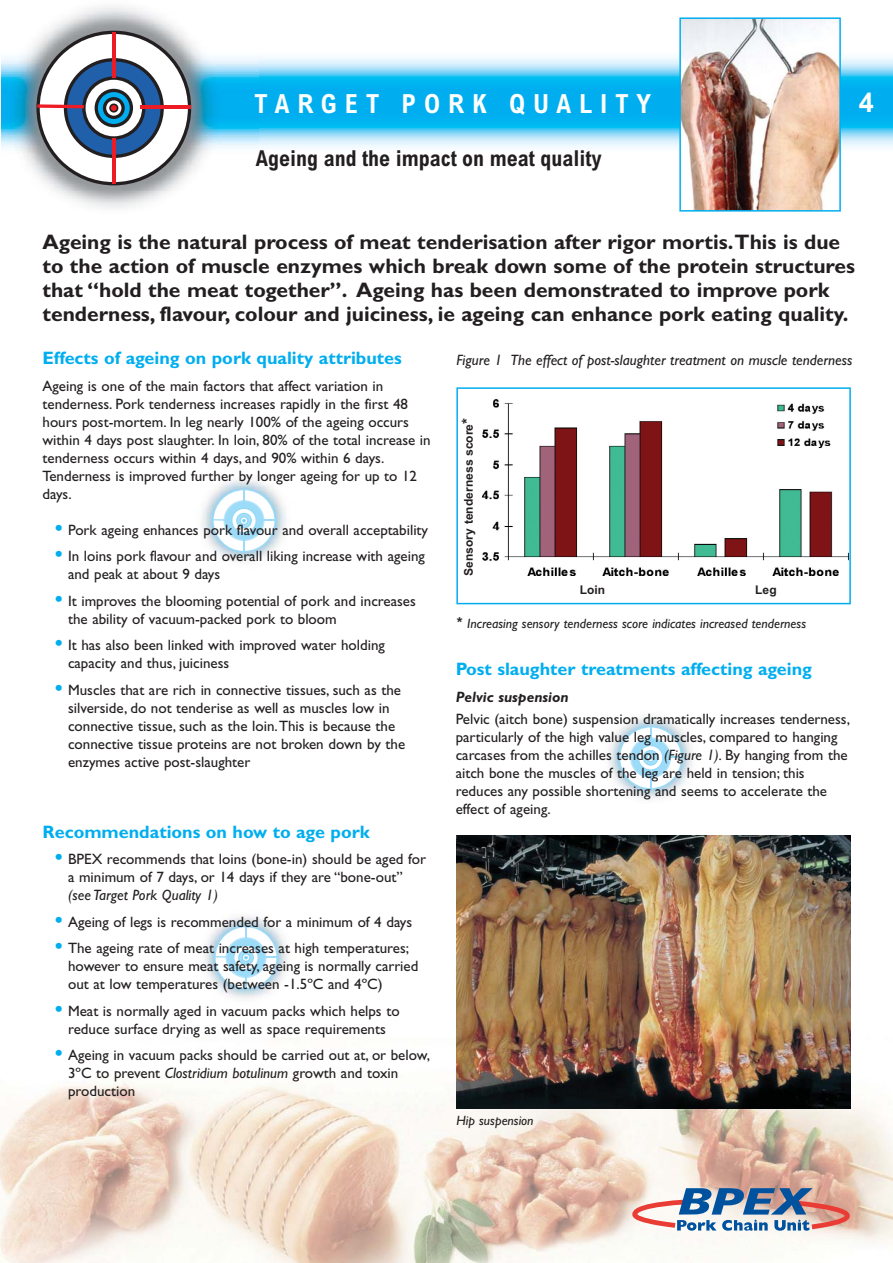
<style>
.page{position:relative;width:893px;height:1263px;background:#fff}
.page>*{position:absolute;margin:0;border:0;box-sizing:border-box;transform-origin:0 0}
.t1{font:700 27px "Arial";color:#fff}
.t2{font:700 condensed 26.4px "Arial";letter-spacing:.3em;color:#fff}
.t3{font:700 condensed 21.9px "Arial";color:#231f20}
.t4{font:700 21px/24px "Gill Sans";color:#231f20}
.t5{font:700 18px "Gill Sans";color:#00aeef}
.t6{font:15px/18px "Gill Sans";color:#231f20}
.t7{font:italic 15px "Gill Sans";color:#231f20}
.t8{font:italic 700 15px "Gill Sans";color:#231f20}
.t9{font:italic 13.5px "Gill Sans";color:#231f20}
.t10{font:700 12px "Arial";color:#231f20}
.s1{font-weight:700;font-size:21px;color:#00aeef}
.s2{font-style:italic}
.s3{font-size:15px}
.s4{font-family:"Arial";font-weight:700;font-style:normal;font-size:15px}
</style>
<div class="page">
<img style="left:191px;top:905px;width:106px;height:105px;border-radius:50%">
<svg style="left:214px;top:926px;width:64px;height:63px"></svg>
<img style="left:189px;top:468px;width:106px;height:105px;border-radius:50%">
<svg style="left:212px;top:489px;width:64px;height:63px"></svg>
<img style="left:597px;top:706px;width:106px;height:106px;border-radius:50%">
<svg style="left:619px;top:726px;width:63px;height:63px"></svg>
<img style="left:0;top:1037px;width:892px;height:226px">
<img style="left:258px;top:17px;width:634px;height:174px">
<img style="left:2px;top:12px;width:256px;height:179px">
<svg style="left:36px;top:31px;width:155px;height:154px"></svg>
<svg style="left:632px;top:1188px;width:217px;height:44px"></svg>
<img style="left:682px;top:20px;width:155px;height:189px">
<div style="left:679px;top:17px;width:161px;height:195px;border:2px solid #00aeef"></div>
<img style="left:482px;top:399px;width:365px;height:177px">
<div style="left:456px;top:387px;width:394px;height:217px;border:2px solid #00aeef"></div>
<img style="left:456px;top:835px;width:394px;height:273px">
<h2 class="t2" style="left:254px;top:93px;width:398px">TARGET PORK QUALITY</h2>
<h3 class="t3" style="left:256px;top:149px;width:347px">Ageing and the impact on meat quality</h3>
<h1 class="t1" style="left:858px;top:92px;width:17px">4</h1>
<p class="t4" style="left:43px;top:232px;width:814px">Ageing is the natural process of meat tenderisation after rigor mortis.This is due to the action of muscle enzymes which break down some of the protein structures that “hold the meat together”. Ageing has been demonstrated to improve pork tenderness, flavour, colour and juiciness, ie ageing can enhance pork eating quality.</p>
<p class="t5" style="left:43px;top:352px;width:361px">Effects of ageing on pork quality attributes</p>
<p class="t6" style="left:43px;top:378px;width:390px">Ageing is one of the main factors that affect variation in tenderness. Pork tenderness increases rapidly in the first 48 hours post-mortem. In leg nearly 100% of the ageing occurs within 4 days post slaughter. In loin, 80% of the total increase in tenderness occurs within 4 days, and 90% within 6 days.<br>Tenderness is improved further by longer ageing for up to 12 days.</p>
<p class="t6" style="left:55px;top:522px;width:374px"><span class="s1">•</span> Pork ageing enhances pork flavour and overall acceptability</p>
<p class="t6" style="left:68px;top:549px;width:358px;text-indent:-13px"><span class="s1">•</span> In loins pork flavour and overall liking increase with ageing and peak at about 9 days</p>
<p class="t6" style="left:68px;top:593px;width:349px;text-indent:-13px"><span class="s1">•</span> It improves the blooming potential of pork and increases the ability of vacuum-packed pork to bloom</p>
<p class="t6" style="left:68px;top:638px;width:318px;text-indent:-13px"><span class="s1">•</span> It has also been linked with improved water holding capacity and thus, juiciness</p>
<p class="t6" style="left:68px;top:682px;width:339px;text-indent:-13px"><span class="s1">•</span> Muscles that are rich in connective tissues, such as the silverside, do not tenderise as well as muscles low in connective tissue, such as the loin. This is because the connective tissue proteins are not broken down by the enzymes active post-slaughter</p>
<p class="t5" style="left:43px;top:825px;width:328px">Recommendations on how to age pork</p>
<p class="t6" style="left:68px;top:852px;width:359px;text-indent:-13px"><span class="s1">•</span> BPEX recommends that loins (bone-in) should be aged for a minimum of 7 days, or 14 days if they are “bone-out”</p>
<p class="t7" style="left:68px;top:890px;width:151px">(see Target Pork Quality 1)</p>
<p class="t6" style="left:55px;top:914px;width:358px"><span class="s1">•</span> Ageing of legs is recommended for a minimum of 4 days</p>
<p class="t6" style="left:68px;top:941px;width:352px;text-indent:-13px"><span class="s1">•</span> The ageing rate of meat increases at high temperatures; however to ensure meat safety, ageing is normally carried out at low temperatures (between -1.5ºC and 4ºC)</p>
<p class="t6" style="left:55px;top:1003px;width:346px;text-align:center"><span class="s1">•</span> Meat is normally aged in vacuum packs which helps to reduce surface drying as well as space requirements</p>
<p class="t6" style="left:68px;top:1048px;width:363px;text-indent:-13px"><span class="s1">•</span> Ageing in vacuum packs should be carried out at, or below,<br>3ºC to prevent <span class="s2">Clostridium botulinum</span> growth and toxin production</p>
<p class="t7" style="left:456px;top:354px;width:397px">Figure 1 The effect of post-slaughter treatment on muscle tenderness</p>
<p class="t10" style="left:464px;top:576px;width:159px;rotate:-90deg">Sensory tenderness score<span class="s3">*</span></p>
<p class="t10" style="left:580px;top:585px;width:27px">Loin</p>
<p class="t10" style="left:755px;top:585px;width:23px">Leg</p>
<p class="t9" style="left:457px;top:618px;width:351px"><span class="s4">*</span> Increasing sensory tenderness score indicates increased tenderness</p>
<p class="t5" style="left:455px;top:663px;width:358px">Post slaughter treatments affecting ageing</p>
<p class="t8" style="left:455px;top:691px;width:115px">Pelvic suspension</p>
<p class="t6" style="left:455px;top:711px;width:396px">Pelvic (aitch bone) suspension dramatically increases tenderness, particularly of the high value leg muscles, compared to hanging carcases from the achilles tendon <span class="s2">(Figure 1).</span> By hanging from the aitch bone the muscles of the leg are held in tension; this reduces any possible shortening and seems to accelerate the effect of ageing.</p>
<p class="t9" style="left:456px;top:1116px;width:79px">Hip suspension</p>
</div>
